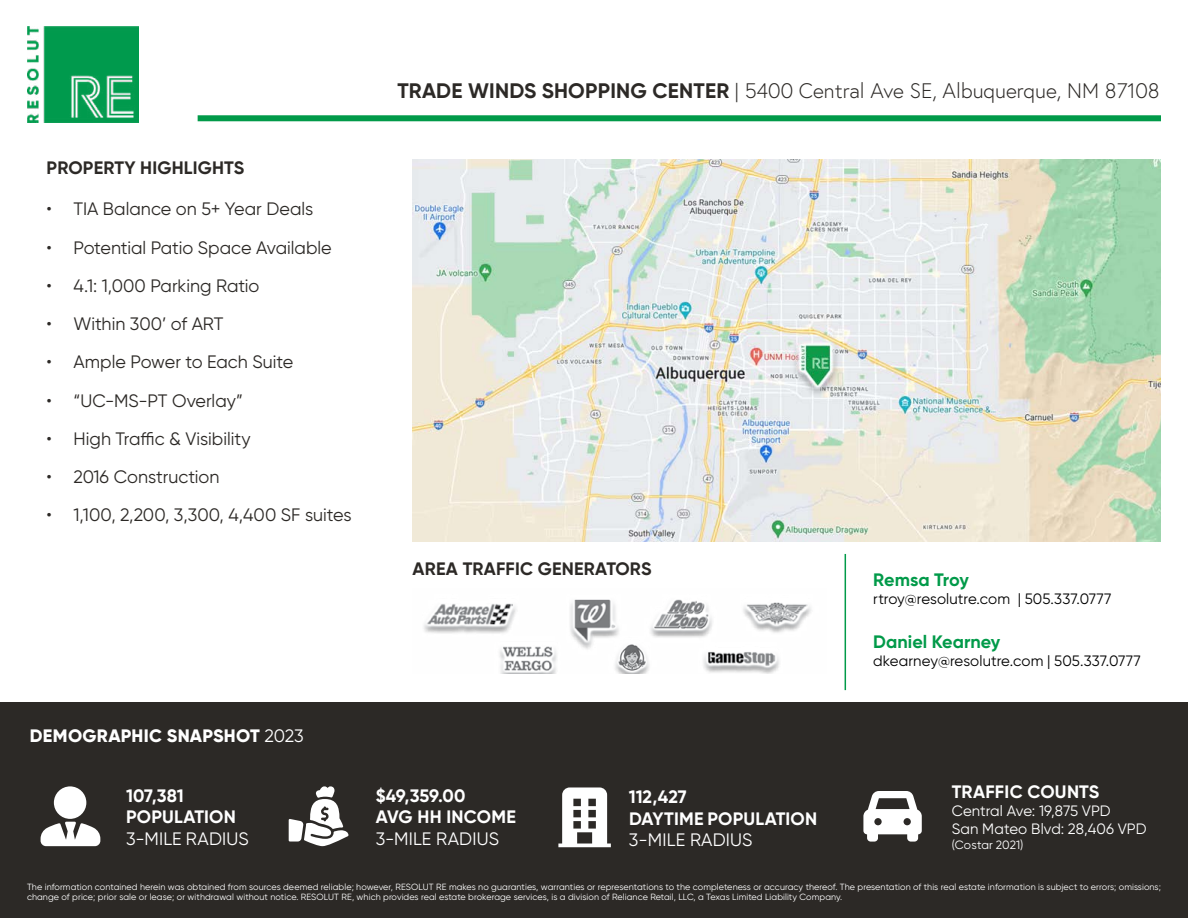
<style>
.page{position:relative;width:1188px;height:918px;background:#fff}
.page>*{position:absolute;margin:0;border:0;box-sizing:border-box;transform-origin:0 0}
.t1{font:300 21px "Europa";color:#2c2926}
.t2{font:18px "Gilroy";color:#2c2926}
.t3{font:700 18px/21.6px "Gilroy";letter-spacing:.01em;color:#fff}
.t4{font:700 18px "Gilroy";letter-spacing:.01em;color:#2c2926}
.t5{font:18px "Gilroy";letter-spacing:.01em;color:#fff}
.t6{font:800 18px "Gilroy";letter-spacing:.015em;color:#fff}
.t7{font:700 18px "Gilroy";color:#019a49}
.t8{font:15px "Gilroy";letter-spacing:.005em;color:#000}
.t9{font:15px/18px "Gilroy";letter-spacing:.005em;color:#fff}
.t10{font:12px "Gilroy";letter-spacing:.01em;color:#fff}
.t11{font:9px/10.5px "Gilroy";letter-spacing:.01em;color:#fff}
.s1{font-weight:400}
.s2{font-family:"Gilroy";font-weight:700}
.s3{font-family:"Gilroy"}
</style>
<div class="page">
<img style="left:413px;top:160px;width:748px;height:382px">
<img style="left:424px;top:599px;width:388px;height:75px">
<hr style="left:845px;top:554px;width:1px;height:136px;background:#019a49">
<div style="left:0;top:702px;width:1188px;height:216px;background:#2c2926"></div>
<img style="left:27px;top:27px;width:112px;height:95px">
<div style="left:54px;top:786px;width:32px;height:33px;background:#fff;border-radius:50%"></div>
<svg style="left:41px;top:822px;width:59px;height:24px"></svg>
<svg style="left:289px;top:786px;width:59px;height:60px"></svg>
<svg style="left:863px;top:791px;width:59px;height:51px"></svg>
<svg style="left:558px;top:787px;width:53px;height:60px"></svg>
<div style="left:198px;top:115px;width:963px;height:6px;background:#019a49"></div>
<h2 class="t4" style="left:47px;top:156px;width:199px">PROPERTY HIGHLIGHTS</h2>
<h2 class="t2" style="left:47px;top:198px;width:268px">• TIA Balance on 5+ Year Deals</h2>
<h2 class="t2" style="left:47px;top:236px;width:287px">• Potential Patio Space Available</h2>
<h2 class="t2" style="left:47px;top:275px;width:214px">• 4.1: 1,000 Parking Ratio</h2>
<h2 class="t2" style="left:47px;top:313px;width:178px">• Within 300’ of ART</h2>
<h2 class="t2" style="left:47px;top:351px;width:248px">• Ample Power to Each Suite</h2>
<h2 class="t2" style="left:47px;top:389px;width:198px">• “UC-MS-PT Overlay”</h2>
<h2 class="t2" style="left:47px;top:428px;width:205px">• High Traffic &amp; Visibility</h2>
<h2 class="t2" style="left:47px;top:466px;width:175px">• 2016 Construction</h2>
<h2 class="t2" style="left:47px;top:504px;width:307px">• 1,100, 2,200, 3,300, 4,400 SF suites</h2>
<h2 class="t6" style="left:30px;top:724px;width:275px">DEMOGRAPHIC SNAPSHOT <span class="s1">2023</span></h2>
<h2 class="t3" style="left:126px;top:785px;width:111px">107,381<br>POPULATION</h2>
<h2 class="t5" style="left:126px;top:828px;width:124px">3-MILE RADIUS</h2>
<h1 class="t1" style="left:397px;top:77px;width:764px"><span class="s2">TRADE WINDS SHOPPING CENTER</span> <span class="s3">|</span> 5400 Central Ave SE, Albuquerque, NM 87108</h1>
<h2 class="t4" style="left:413px;top:558px;width:240px">AREA TRAFFIC GENERATORS</h2>
<h2 class="t3" style="left:376px;top:785px;width:142px">$49,359.00<br>AVG HH INCOME</h2>
<h2 class="t5" style="left:376px;top:828px;width:125px">3-MILE RADIUS</h2>
<h2 class="t3" style="left:629px;top:786px;width:190px">112,427<br>DAYTIME POPULATION</h2>
<h2 class="t5" style="left:629px;top:829px;width:125px">3-MILE RADIUS</h2>
<h2 class="t7" style="left:873px;top:568px;width:97px">Remsa Troy</h2>
<h3 class="t8" style="left:873px;top:589px;width:240px">rtroy@resolutre.com | 505.337.0777</h3>
<h2 class="t7" style="left:873px;top:630px;width:129px">Daniel Kearney</h2>
<h3 class="t8" style="left:873px;top:652px;width:269px">dkearney@resolutre.com | 505.337.0777</h3>
<h2 class="t3" style="left:952px;top:781px;width:149px">TRAFFIC COUNTS</h2>
<h3 class="t9" style="left:952px;top:802px;width:196px">Central Ave: 19,875 VPD<br>San Mateo Blvd: 28,406 VPD</h3>
<h3 class="t10" style="left:952px;top:837px;width:73px">(Costar 2021)</h3>
<p class="t11" style="left:27px;top:881px;width:1135px">The information contained herein was obtained from sources deemed reliable; however, RESOLUT RE makes no guaranties, warranties or representations to the completeness or accuracy thereof. The presentation of this real estate information is subject to errors; omissions; change of price; prior sale or lease; or withdrawal without notice. RESOLUT RE, which provides real estate brokerage services, is a division of Reliance Retail, LLC, a Texas Limited Liability Company.</p>
</div>
